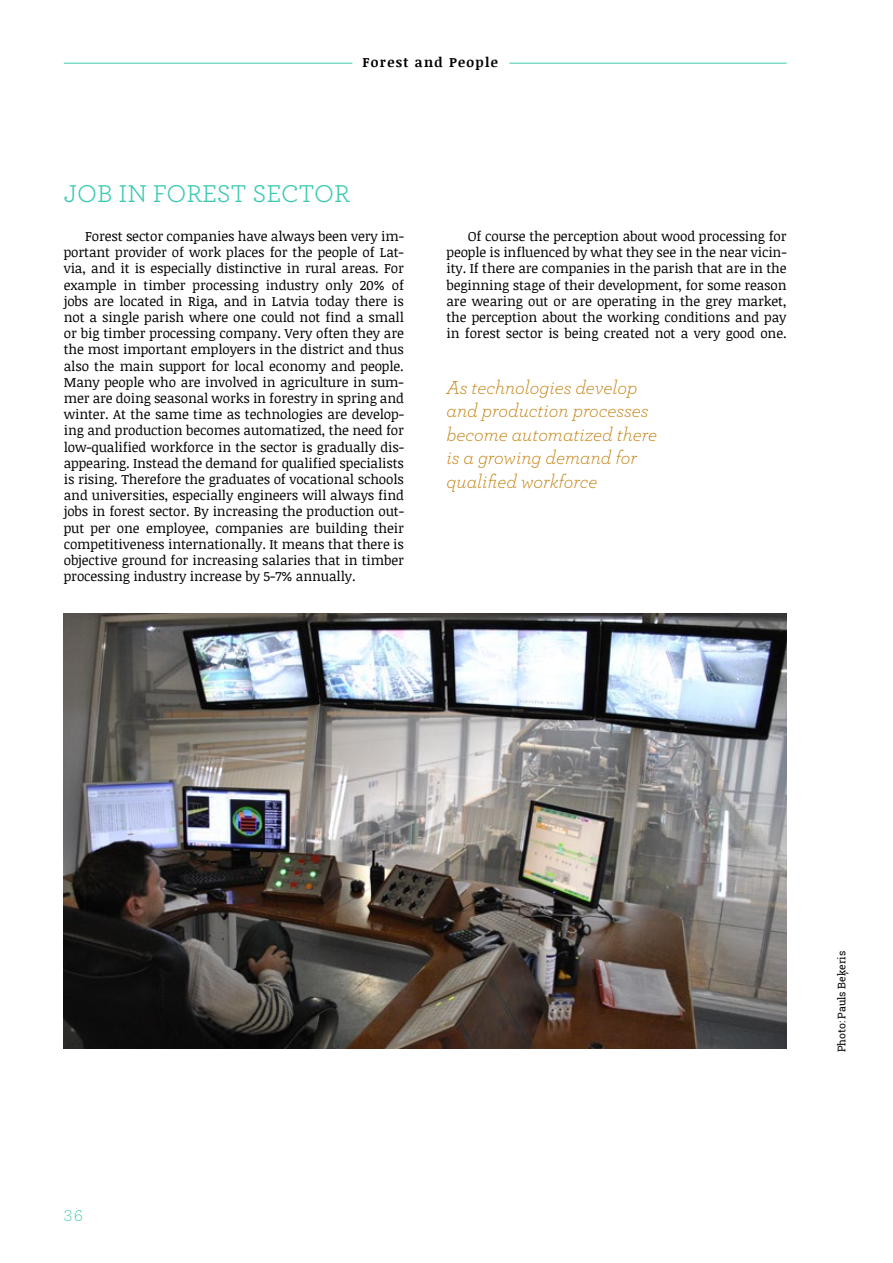
<style>
.page{position:relative;width:893px;height:1263px;background:#fff}
.page>*{position:absolute;margin:0;border:0;box-sizing:border-box;transform-origin:0 0}
.t1{font:25.5px "Archer Pro";color:#3bcab0}
.t2{font:italic 300 19.5px/23.4px "Archer Pro";color:#bf7a00}
.t3{font:300 16.5px "Archer Pro";color:#3bcab0}
.t4{font:13.5px/16.2px "Noticia Text";letter-spacing:-.01em;color:#000;text-align:justify}
.t5{font:700 13.5px "Noticia Text";letter-spacing:.1em;color:#000}
.t6{font:10.5px "Roboto Slab";color:#000}
</style>
<div class="page">
<hr style="left:64px;top:63px;width:723px;height:1px;background:#3bcab0">
<div style="left:352px;top:53px;width:157px;height:18px;background:#fff"></div>
<img style="left:64px;top:614px;width:723px;height:435px">
<p class="t5" style="left:362px;top:52px;width:137px">Forest and People</p>
<h1 class="t1" style="left:64px;top:176px;width:288px">JOB IN FOREST SECTOR</h1>
<p class="t4" style="left:64px;top:228px;width:342px;text-indent:21px">Forest sector companies have always been very im&shy;portant provider of work places for the people of Lat&shy;via, and it is especially distinctive in rural areas. For example in timber processing industry only 20% of jobs are located in Riga, and in Latvia today there is not a single parish where one could not find a small or big timber processing company. Very often they are the most important employers in the district and thus also the main support for local economy and people.<br>Many people who are involved in agriculture in sum&shy;mer are doing seasonal works in forestry in spring and winter. At the same time as technologies are develop&shy;ing and production becomes automatized, the need for low-qualified workforce in the sector is gradually dis&shy;appearing. Instead the demand for qualified specialists is rising. Therefore the graduates of vocational schools and universities, especially engineers will always find jobs in forest sector. By increasing the production out&shy;put per one employee, companies are building their competitiveness internationally. It means that there is objective ground for increasing salaries that in timber processing industry increase by 5-7% annually.</p>
<p class="t4" style="left:446px;top:228px;width:342px;text-indent:21px">Of course the perception about wood processing for people is influenced by what they see in the near vicin&shy;ity. If there are companies in the parish that are in the beginning stage of their development, for some reason are wearing out or are operating in the grey market, the perception about the working conditions and pay in forest sector is being created not a very good one.</p>
<h2 class="t2" style="left:446px;top:375px;width:212px">As technologies develop and production processes become automatized there is a growing demand for qualified workforce</h2>
<p class="t3" style="left:64px;top:1204px;width:21px">36</p>
<p class="t6" style="left:834px;top:1052px;width:103px;rotate:-90deg">Photo: Pauls Beķeris</p>
</div>
